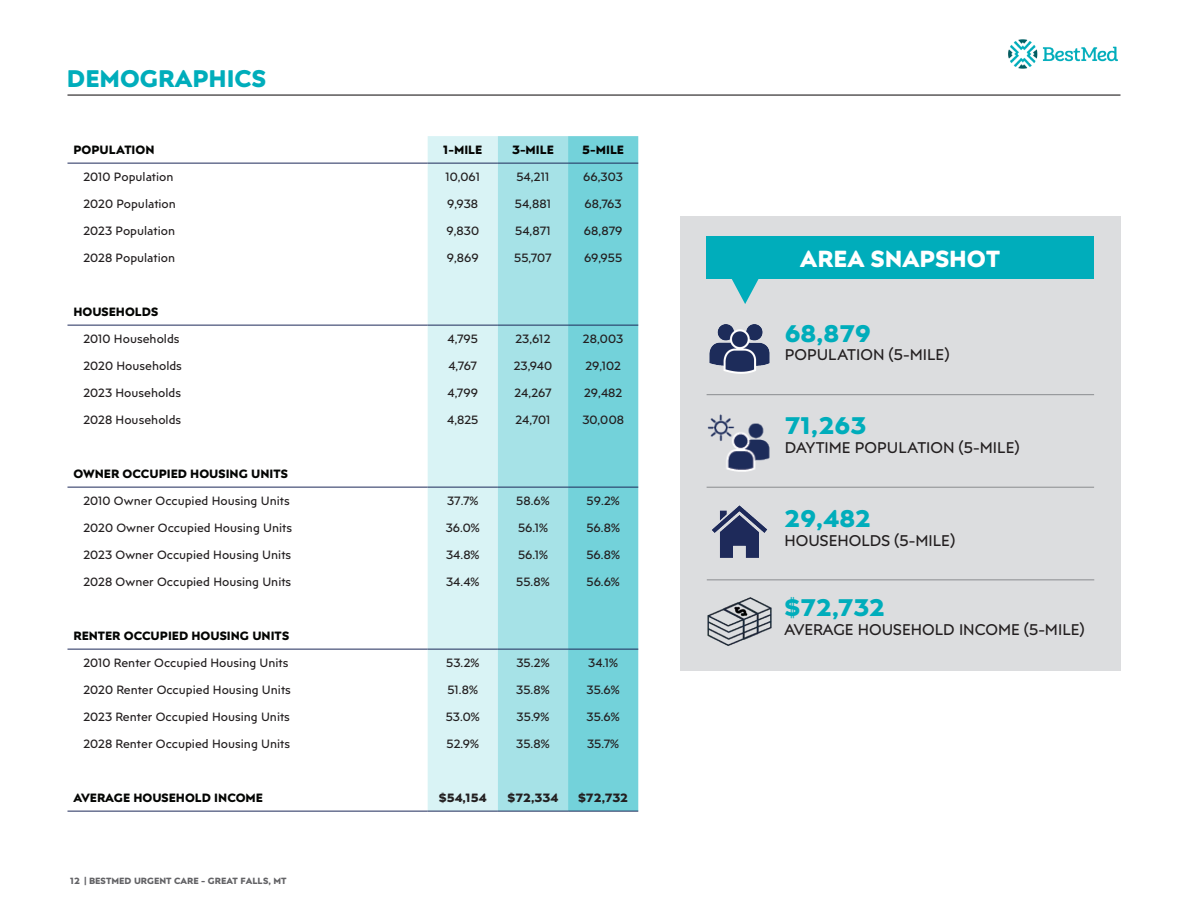
<style>
.page{position:relative;width:1188px;height:918px;background:#fff}
.page>*{position:absolute;margin:0;border:0;box-sizing:border-box;transform-origin:0 0}
.t1{font:700 24px "Posterama Text";color:#00adbb}
.t2{font:700 23.25px "Posterama Text";color:#fff}
.t3{font:15.45px "Posterama Text";color:#231f20}
.t4{font:12px "Posterama Text";color:#231f20}
.t5{font:700 12px "Posterama Text";color:#040503}
.t6{font:700 12px "Posterama Text";color:#231f20}
.t7{font:700 9px "Posterama Text";color:#636366}
</style>
<div class="page">
<hr style="left:68px;top:94px;width:1052px;height:2px;background:#231f20">
<img style="left:1008px;top:39px;width:110px;height:30px">
<div style="left:680px;top:216px;width:440px;height:455px;background:#dcdddf"></div>
<svg style="left:732px;top:279px;width:27px;height:25px"></svg>
<div style="left:707px;top:236px;width:387px;height:43px;background:#00adbb"></div>
<img style="left:709px;top:324px;width:61px;height:50px">
<img style="left:707px;top:414px;width:63px;height:58px">
<img style="left:707px;top:597px;width:65px;height:49px">
<hr style="left:707px;top:394px;width:387px;height:1px;background:#939598">
<hr style="left:707px;top:487px;width:387px;height:1px;background:#939598">
<hr style="left:707px;top:579px;width:387px;height:1px;background:#939598">
<div style="left:428px;top:136px;width:70px;height:675px;background:#d9f3f5"></div>
<div style="left:498px;top:136px;width:70px;height:675px;background:#a6e2e7"></div>
<div style="left:568px;top:136px;width:70px;height:675px;background:#73d2da"></div>
<hr style="left:68px;top:163px;width:360px;height:1px;background:#1e2a5a">
<hr style="left:428px;top:163px;width:70px;height:1px;background:#1e2a5a">
<hr style="left:498px;top:163px;width:70px;height:1px;background:#1e2a5a">
<hr style="left:568px;top:163px;width:70px;height:1px;background:#1e2a5a">
<hr style="left:68px;top:325px;width:360px;height:1px;background:#1e2a5a">
<hr style="left:428px;top:325px;width:70px;height:1px;background:#1e2a5a">
<hr style="left:498px;top:325px;width:70px;height:1px;background:#1e2a5a">
<hr style="left:568px;top:325px;width:70px;height:1px;background:#1e2a5a">
<hr style="left:68px;top:649px;width:360px;height:1px;background:#1e2a5a">
<hr style="left:428px;top:649px;width:70px;height:1px;background:#1e2a5a">
<hr style="left:498px;top:649px;width:70px;height:1px;background:#1e2a5a">
<hr style="left:568px;top:649px;width:70px;height:1px;background:#1e2a5a">
<hr style="left:68px;top:487px;width:360px;height:1px;background:#1e2a5a">
<hr style="left:428px;top:487px;width:70px;height:1px;background:#1e2a5a">
<hr style="left:498px;top:487px;width:70px;height:1px;background:#1e2a5a">
<hr style="left:568px;top:487px;width:70px;height:1px;background:#1e2a5a">
<hr style="left:68px;top:811px;width:360px;height:1px;background:#1e2a5a">
<hr style="left:428px;top:811px;width:70px;height:1px;background:#1e2a5a">
<hr style="left:498px;top:811px;width:70px;height:1px;background:#1e2a5a">
<hr style="left:568px;top:811px;width:70px;height:1px;background:#1e2a5a">
<img style="left:712px;top:505px;width:56px;height:53px">
<h1 class="t1" style="left:67px;top:62px;width:201px">DEMOGRAPHICS</h1>
<p class="t5" style="left:74px;top:142px;width:83px">POPULATION</p>
<p class="t5" style="left:443px;top:142px;width:41px">1-MILE</p>
<p class="t5" style="left:512px;top:142px;width:43px">3-MILE</p>
<p class="t5" style="left:582px;top:142px;width:43px">5-MILE</p>
<p class="t4" style="left:83px;top:170px;width:92px">2010 Population</p>
<p class="t4" style="left:445px;top:170px;width:36px">10,061</p>
<p class="t4" style="left:516px;top:170px;width:35px">54,211</p>
<p class="t4" style="left:583px;top:170px;width:41px">66,303</p>
<p class="t4" style="left:83px;top:197px;width:94px">2020 Population</p>
<p class="t4" style="left:447px;top:197px;width:33px">9,938</p>
<p class="t4" style="left:515px;top:197px;width:38px">54,881</p>
<p class="t4" style="left:585px;top:197px;width:39px">68,763</p>
<p class="t4" style="left:83px;top:224px;width:93px">2023 Population</p>
<p class="t4" style="left:446px;top:224px;width:34px">9,830</p>
<p class="t4" style="left:515px;top:224px;width:37px">54,871</p>
<p class="t4" style="left:584px;top:224px;width:40px">68,879</p>
<p class="t4" style="left:83px;top:251px;width:93px">2028 Population</p>
<p class="t4" style="left:447px;top:251px;width:33px">9,869</p>
<p class="t4" style="left:514px;top:251px;width:39px">55,707</p>
<p class="t4" style="left:584px;top:251px;width:40px">69,955</p>
<p class="t5" style="left:73px;top:304px;width:86px">HOUSEHOLDS</p>
<p class="t4" style="left:83px;top:332px;width:98px">2010 Households</p>
<p class="t4" style="left:448px;top:332px;width:32px">4,795</p>
<p class="t4" style="left:515px;top:332px;width:37px">23,612</p>
<p class="t4" style="left:583px;top:332px;width:42px">28,003</p>
<p class="t4" style="left:83px;top:359px;width:100px">2020 Households</p>
<p class="t4" style="left:448px;top:359px;width:30px">4,767</p>
<p class="t4" style="left:514px;top:359px;width:40px">23,940</p>
<p class="t4" style="left:585px;top:359px;width:37px">29,102</p>
<p class="t4" style="left:83px;top:386px;width:99px">2023 Households</p>
<p class="t4" style="left:448px;top:386px;width:32px">4,799</p>
<p class="t4" style="left:514px;top:386px;width:39px">24,267</p>
<p class="t4" style="left:584px;top:386px;width:40px">29,482</p>
<p class="t4" style="left:83px;top:413px;width:99px">2028 Households</p>
<p class="t4" style="left:447px;top:413px;width:33px">4,825</p>
<p class="t4" style="left:515px;top:413px;width:37px">24,701</p>
<p class="t4" style="left:582px;top:413px;width:43px">30,008</p>
<p class="t5" style="left:73px;top:466px;width:216px">OWNER OCCUPIED HOUSING UNITS</p>
<p class="t4" style="left:83px;top:494px;width:208px">2010 Owner Occupied Housing Units</p>
<p class="t4" style="left:447px;top:494px;width:33px">37.7%</p>
<p class="t4" style="left:516px;top:494px;width:35px">58.6%</p>
<p class="t4" style="left:587px;top:494px;width:35px">59.2%</p>
<p class="t4" style="left:83px;top:521px;width:210px">2020 Owner Occupied Housing Units</p>
<p class="t4" style="left:446px;top:521px;width:36px">36.0%</p>
<p class="t4" style="left:518px;top:521px;width:31px">56.1%</p>
<p class="t4" style="left:586px;top:521px;width:35px">56.8%</p>
<p class="t4" style="left:83px;top:548px;width:209px">2023 Owner Occupied Housing Units</p>
<p class="t4" style="left:446px;top:548px;width:35px">34.8%</p>
<p class="t4" style="left:518px;top:548px;width:31px">56.1%</p>
<p class="t4" style="left:586px;top:548px;width:35px">56.8%</p>
<p class="t4" style="left:83px;top:575px;width:209px">2028 Owner Occupied Housing Units</p>
<p class="t4" style="left:446px;top:575px;width:35px">34.4%</p>
<p class="t4" style="left:516px;top:575px;width:35px">55.8%</p>
<p class="t4" style="left:587px;top:575px;width:35px">56.6%</p>
<p class="t5" style="left:73px;top:628px;width:217px">RENTER OCCUPIED HOUSING UNITS</p>
<p class="t4" style="left:83px;top:656px;width:207px">2010 Renter Occupied Housing Units</p>
<p class="t4" style="left:446px;top:656px;width:35px">53.2%</p>
<p class="t4" style="left:516px;top:656px;width:35px">35.2%</p>
<p class="t4" style="left:588px;top:656px;width:31px">34.1%</p>
<p class="t4" style="left:83px;top:683px;width:209px">2020 Renter Occupied Housing Units</p>
<p class="t4" style="left:448px;top:683px;width:32px">51.8%</p>
<p class="t4" style="left:516px;top:683px;width:35px">35.8%</p>
<p class="t4" style="left:587px;top:683px;width:35px">35.6%</p>
<p class="t4" style="left:83px;top:710px;width:208px">2023 Renter Occupied Housing Units</p>
<p class="t4" style="left:446px;top:710px;width:35px">53.0%</p>
<p class="t4" style="left:517px;top:710px;width:34px">35.9%</p>
<p class="t4" style="left:587px;top:710px;width:35px">35.6%</p>
<p class="t4" style="left:83px;top:737px;width:208px">2028 Renter Occupied Housing Units</p>
<p class="t4" style="left:447px;top:737px;width:34px">52.9%</p>
<p class="t4" style="left:516px;top:737px;width:35px">35.8%</p>
<p class="t4" style="left:587px;top:737px;width:34px">35.7%</p>
<p class="t5" style="left:73px;top:790px;width:191px">AVERAGE HOUSEHOLD INCOME</p>
<p class="t6" style="left:439px;top:790px;width:49px">$54,154</p>
<p class="t6" style="left:507px;top:790px;width:52px">$72,334</p>
<p class="t6" style="left:578px;top:790px;width:52px">$72,732</p>
<p class="t7" style="left:70px;top:875px;width:218px">12 | BESTMED URGENT CARE - GREAT FALLS, MT</p>
<h2 class="t2" style="left:800px;top:243px;width:201px">AREA SNAPSHOT</h2>
<h1 class="t1" style="left:785px;top:317px;width:88px">68,879</h1>
<p class="t3" style="left:785px;top:345px;width:166px">POPULATION (5-MILE)</p>
<h1 class="t1" style="left:785px;top:409px;width:83px">71,263</h1>
<p class="t3" style="left:785px;top:438px;width:236px">DAYTIME POPULATION (5-MILE)</p>
<h1 class="t1" style="left:785px;top:502px;width:88px">29,482</h1>
<p class="t3" style="left:785px;top:530px;width:172px">HOUSEHOLDS (5-MILE)</p>
<h1 class="t1" style="left:785px;top:591px;width:102px">$72,732</h1>
<p class="t3" style="left:785px;top:619px;width:301px">AVERAGE HOUSEHOLD INCOME (5-MILE)</p>
</div>
